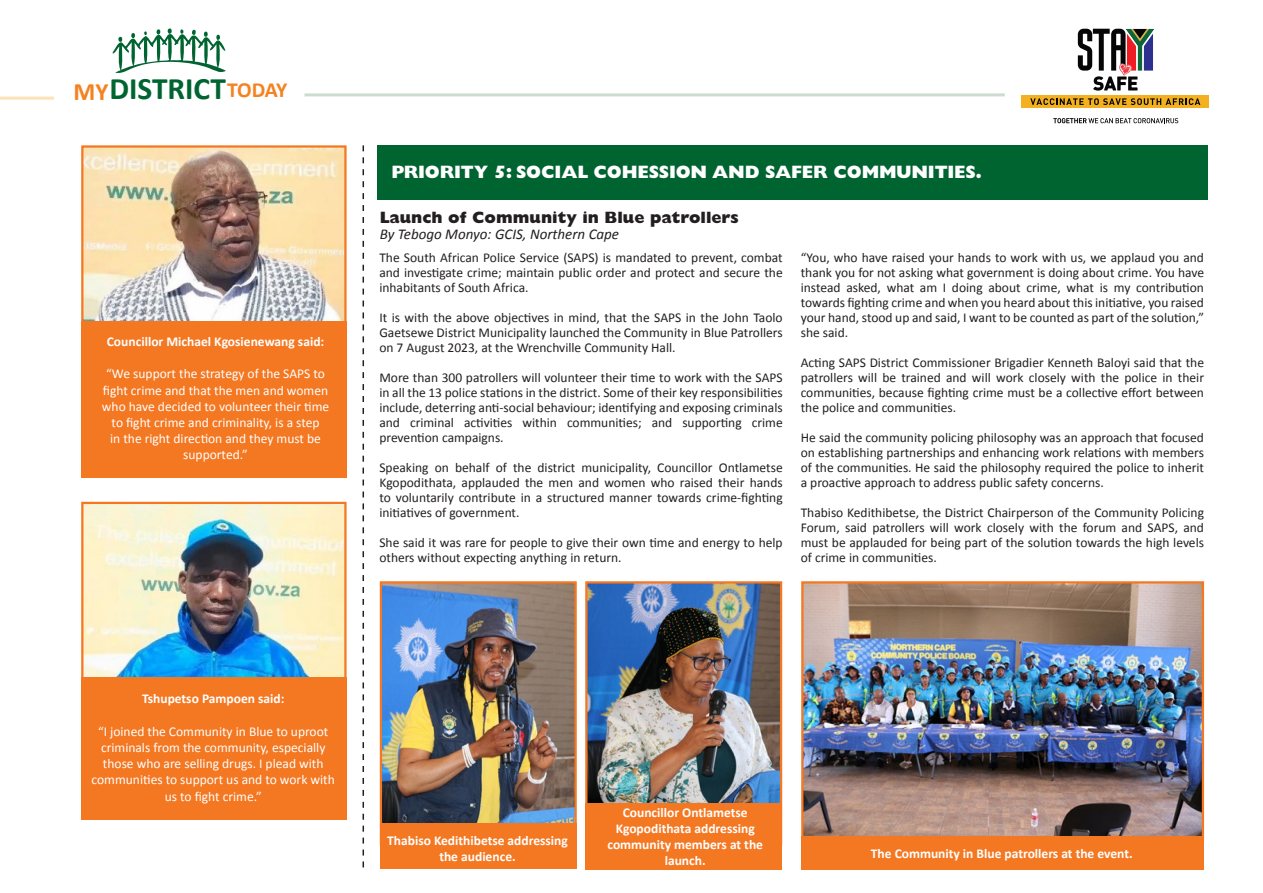
<style>
.page{position:relative;width:1263px;height:893px;background:#fff}
.page>*{position:absolute;margin:0;border:0;box-sizing:border-box;transform-origin:0 0}
.t1{font:700 31.35px "Calibri";color:#006431}
.t2{font:700 25.05px "Calibri";color:#f58220}
.t3{font:700 21.6px "Calibri";letter-spacing:-.025em;color:#f58220}
.t4{font:800 18px "Gill Sans MT Pro";letter-spacing:-.01em;color:#fff}
.t5{font:800 16.5px "Gill Sans MT Pro";color:#231f20}
.t6{font:italic 15px "Calibri";color:#231f20}
.t7{font:13.5px/15px "Calibri";color:#231f20;text-align:justify}
.t8{font:13.5px/16.2px "Calibri";color:#fff;text-align:center}
.t9{font:700 13.5px/16.2px "Calibri";color:#fff;text-align:center}
</style>
<div class="page">
<hr style="left:0;top:97px;width:54px;height:3px;background:#fee2b7">
<hr style="left:304px;top:93px;width:701px;height:3px;background:#ccdcd0">
<svg style="left:113px;top:28px;width:113px;height:45px"></svg>
<svg style="left:1078px;top:29px;width:76px;height:62px"></svg>
<div style="left:1022px;top:95px;width:187px;height:12px;background:#f3b121"></div>
<svg style="left:1030px;top:98px;width:170px;height:7px"></svg>
<svg style="left:1053px;top:118px;width:125px;height:5px"></svg>
<div style="left:377px;top:145px;width:830px;height:55px;background:#006431"></div>
<svg style="left:362px;top:145px;width:2px;height:722px"></svg>
<img style="left:383px;top:584px;width:191px;height:240px">
<div style="left:380px;top:581px;width:197px;height:264px;border:2px solid #f47721"></div>
<img style="left:588px;top:584px;width:191px;height:219px">
<div style="left:585px;top:581px;width:197px;height:264px;border:2px solid #f47721"></div>
<img style="left:804px;top:584px;width:397px;height:252px">
<div style="left:801px;top:581px;width:403px;height:258px;border:2px solid #f47721"></div>
<div style="left:380px;top:824px;width:197px;height:45px;background:#f47721"></div>
<div style="left:585px;top:803px;width:197px;height:66px;background:#f47721"></div>
<div style="left:801px;top:836px;width:403px;height:33px;background:#f47721"></div>
<img style="left:84px;top:148px;width:260px;height:173px">
<div style="left:81px;top:145px;width:266px;height:196px;border:2px solid #f47721"></div>
<img style="left:84px;top:505px;width:260px;height:172px">
<div style="left:81px;top:502px;width:266px;height:196px;border:2px solid #f47721"></div>
<div style="left:81px;top:321px;width:266px;height:157px;background:#f47721"></div>
<div style="left:81px;top:677px;width:266px;height:143px;background:#f47721"></div>
<p class="t2" style="left:73px;top:75px;width:36px">MY</p>
<p class="t1" style="left:109px;top:69px;width:118px">DISTRICT</p>
<p class="t3" style="left:227px;top:76px;width:62px">TODAY</p>
<p class="t9" style="left:107px;top:333px;width:219px">Councillor Michael Kgosienewang said:</p>
<p class="t8" style="left:102px;top:366px;width:229px">“We support the strategy of the SAPS to fight crime and that the men and women who have decided to volunteer their time to fight crime and criminality, is a step<br>in the right direction and they must be supported.”</p>
<p class="t4" style="left:391px;top:162px;width:592px">PRIORITY 5: SOCIAL COHESSION AND SAFER COMMUNITIES.</p>
<p class="t5" style="left:380px;top:207px;width:361px">Launch of Community in Blue patrollers</p>
<p class="t6" style="left:380px;top:224px;width:241px">By Tebogo Monyo: GCIS, Northern Cape</p>
<p class="t7" style="left:379px;top:250px;width:405px">The South African Police Service (SAPS) is mandated to prevent, combat and investigate crime; maintain public order and protect and secure the inhabitants of South Africa.</p>
<p class="t7" style="left:379px;top:310px;width:405px">It is with the above objectives in mind, that the SAPS in the John Taolo Gaetsewe District Municipality launched the Community in Blue Patrollers on 7 August 2023, at the Wrenchville Community Hall.</p>
<p class="t7" style="left:379px;top:370px;width:405px">More than 300 patrollers will volunteer their time to work with the SAPS in all the 13 police stations in the district. Some of their key responsibilities include, deterring anti-social behaviour; identifying and exposing criminals and criminal activities within communities; and supporting crime prevention campaigns.</p>
<p class="t7" style="left:379px;top:460px;width:405px">Speaking on behalf of the district municipality, Councillor Ontlametse Kgopodithata, applauded the men and women who raised their hands to voluntarily contribute in a structured manner towards crime-fighting initiatives of government.</p>
<p class="t7" style="left:379px;top:535px;width:405px">She said it was rare for people to give their own time and energy to help others without expecting anything in return.</p>
<p class="t7" style="left:801px;top:250px;width:405px">“You, who have raised your hands to work with us, we applaud you and thank you for not asking what government is doing about crime. You have instead asked, what am I doing about crime, what is my contribution towards fighting crime and when you heard about this initiative, you raised your hand, stood up and said, I want to be counted as part of the solution,” she said.</p>
<p class="t7" style="left:801px;top:355px;width:405px">Acting SAPS District Commissioner Brigadier Kenneth Baloyi said that the patrollers will be trained and will work closely with the police in their communities, because fighting crime must be a collective effort between the police and communities.</p>
<p class="t7" style="left:801px;top:430px;width:405px">He said the community policing philosophy was an approach that focused on establishing partnerships and enhancing work relations with members of the communities. He said the philosophy required the police to inherit a proactive approach to address public safety concerns.</p>
<p class="t7" style="left:801px;top:505px;width:405px">Thabiso Kedithibetse, the District Chairperson of the Community Policing Forum, said patrollers will work closely with the forum and SAPS, and must be applauded for being part of the solution towards the high levels of crime in communities.</p>
<p class="t9" style="left:142px;top:691px;width:144px">Tshupetso Pampoen said:</p>
<p class="t8" style="left:92px;top:723px;width:245px">“I joined the Community in Blue to uproot criminals from the community, especially those who are selling drugs. I plead with communities to support us and to work with us to fight crime.”</p>
<p class="t9" style="left:387px;top:832px;width:182px">Thabiso Kedithibetse addressing the audience.</p>
<p class="t9" style="left:607px;top:804px;width:157px">Councillor Ontlametse<br>Kgopodithata addressing community members at the launch.</p>
<p class="t9" style="left:871px;top:845px;width:263px">The Community in Blue patrollers at the event.</p>
</div>
